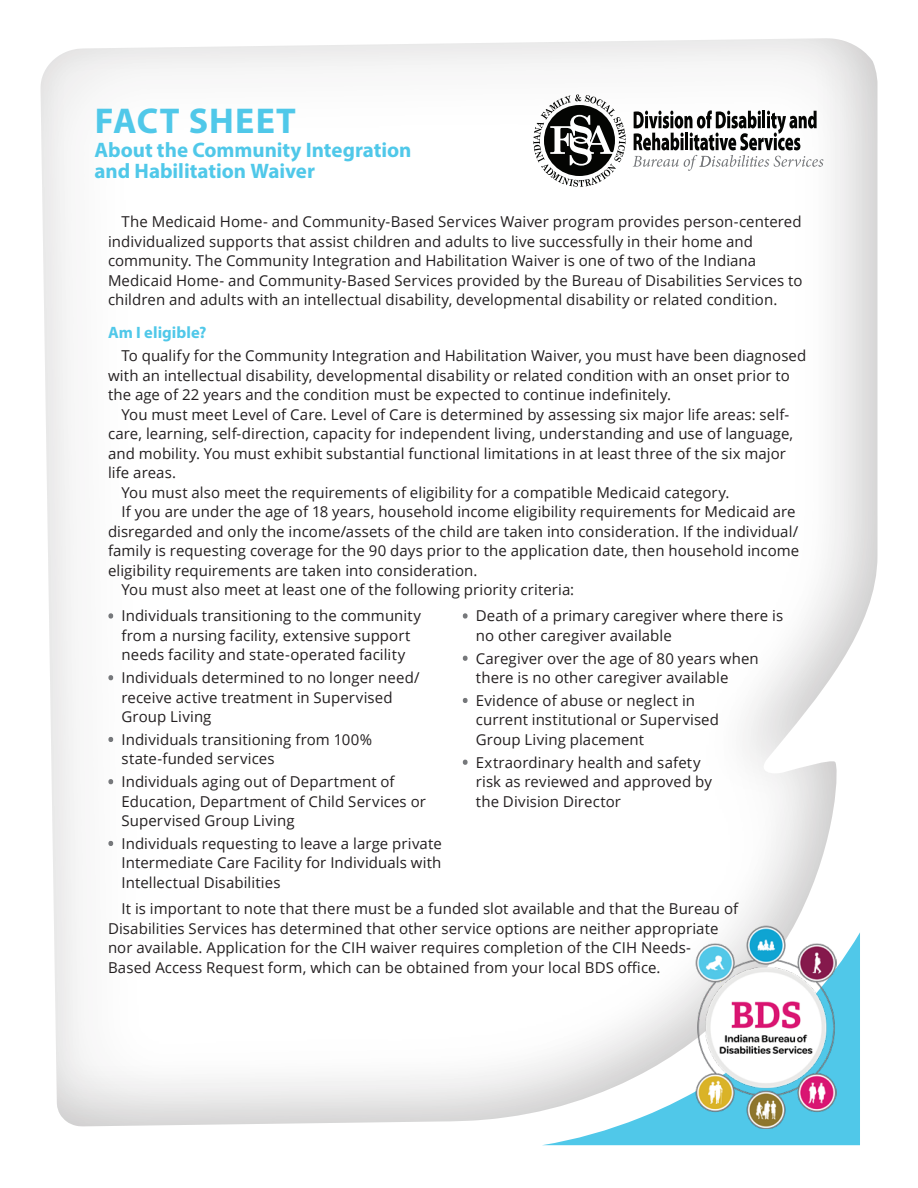
<style>
.page{position:relative;width:918px;height:1188px;background:#fff}
.page>*{position:absolute;margin:0;border:0;box-sizing:border-box;transform-origin:0 0}
.t1{font:700 36px "Myriad Pro";letter-spacing:.03em;color:#50c8e9}
.t2{font:700 21px/21px "Myriad Pro";letter-spacing:-.005em;color:#50c8e9}
.t3{font:700 16.5px "Myriad Pro";color:#50c8e9}
.t4{font:15px/19.5px "Open Sans";letter-spacing:.005em;color:#231f20}
.s1{color:#76787b}
</style>
<div class="page">
<div style="left:39px;top:37px;width:839px;height:1089px;background:#231f20;opacity:.15"></div>
<svg style="left:542px;top:932px;width:318px;height:213px"></svg>
<svg style="left:533px;top:94px;width:93px;height:93px"></svg>
<svg style="left:633px;top:110px;width:190px;height:61px"></svg>
<img style="left:695px;top:926px;width:141px;height:203px">
<h1 class="t1" style="left:95px;top:97px;width:202px">FACT SHEET</h1>
<h2 class="t2" style="left:94px;top:139px;width:319px">About the Community Integration and Habilitation Waiver</h2>
<p class="t4" style="left:108px;top:212px;width:696px;text-indent:14px">The Medicaid Home- and Community-Based Services Waiver program provides person-centered individualized supports that assist children and adults to live successfully in their home and community. The Community Integration and Habilitation Waiver is one of two of the Indiana Medicaid Home- and Community-Based Services provided by the Bureau of Disabilities Services to children and adults with an intellectual disability, developmental disability or related condition.</p>
<p class="t3" style="left:108px;top:322px;width:100px">Am I eligible?</p>
<p class="t4" style="left:108px;top:346px;width:700px;text-indent:14px">To qualify for the Community Integration and Habilitation Waiver, you must have been diagnosed with an intellectual disability, developmental disability or related condition with an onset prior to the age of 22 years and the condition must be expected to continue indefinitely.</p>
<p class="t4" style="left:122px;top:404px;width:669px">You must meet Level of Care. Level of Care is determined by assessing six major life areas: self-</p>
<p class="t4" style="left:108px;top:424px;width:687px">care, learning, self-direction, capacity for independent living, understanding and use of language,</p>
<p class="t4" style="left:108px;top:443px;width:680px">and mobility. You must exhibit substantial functional limitations in at least three of the six major</p>
<p class="t4" style="left:108px;top:463px;width:70px">life areas.</p>
<p class="t4" style="left:122px;top:482px;width:610px">You must also meet the requirements of eligibility for a compatible Medicaid category.</p>
<p class="t4" style="left:122px;top:502px;width:676px">If you are under the age of 18 years, household income eligibility requirements for Medicaid are</p>
<p class="t4" style="left:108px;top:521px;width:692px">disregarded and only the income/assets of the child are taken into consideration. If the individual/</p>
<p class="t4" style="left:108px;top:541px;width:693px">family is requesting coverage for the 90 days prior to the application date, then household income</p>
<p class="t4" style="left:108px;top:560px;width:371px">eligibility requirements are taken into consideration.</p>
<p class="t4" style="left:122px;top:580px;width:454px">You must also meet at least one of the following priority criteria:</p>
<p class="t4" style="left:108px;top:606px;width:315px"><span class="s1">•</span> Individuals transitioning to the community</p>
<p class="t4" style="left:462px;top:606px;width:322px"><span class="s1">•</span> Death of a primary caregiver where there is</p>
<p class="t4" style="left:122px;top:625px;width:291px">from a nursing facility, extensive support</p>
<p class="t4" style="left:476px;top:625px;width:197px">no other caregiver available</p>
<p class="t4" style="left:122px;top:645px;width:285px">needs facility and state-operated facility</p>
<p class="t4" style="left:462px;top:648px;width:298px"><span class="s1">•</span> Caregiver over the age of 80 years when</p>
<p class="t4" style="left:108px;top:668px;width:313px"><span class="s1">•</span> Individuals determined to no longer need/</p>
<p class="t4" style="left:476px;top:668px;width:254px">there is no other caregiver available</p>
<p class="t4" style="left:122px;top:687px;width:273px">receive active treatment in Supervised</p>
<p class="t4" style="left:462px;top:690px;width:234px"><span class="s1">•</span> Evidence of abuse or neglect in</p>
<p class="t4" style="left:122px;top:707px;width:92px">Group Living</p>
<p class="t4" style="left:476px;top:710px;width:245px">current institutional or Supervised</p>
<p class="t4" style="left:108px;top:729px;width:266px"><span class="s1">•</span> Individuals transitioning from 100%</p>
<p class="t4" style="left:476px;top:729px;width:170px">Group Living placement</p>
<p class="t4" style="left:122px;top:749px;width:155px">state-funded services</p>
<p class="t4" style="left:462px;top:752px;width:240px"><span class="s1">•</span> Extraordinary health and safety</p>
<p class="t4" style="left:108px;top:772px;width:288px"><span class="s1">•</span> Individuals aging out of Department of</p>
<p class="t4" style="left:476px;top:772px;width:238px">risk as reviewed and approved by</p>
<p class="t4" style="left:122px;top:791px;width:306px">Education, Department of Child Services or</p>
<p class="t4" style="left:476px;top:791px;width:147px">the Division Director</p>
<p class="t4" style="left:122px;top:811px;width:175px">Supervised Group Living</p>
<p class="t4" style="left:122px;top:833px;width:322px;text-align:justify;text-indent:-14px"><span class="s1">•</span> Individuals requesting to leave a large private Intermediate Care Facility for Individuals with Intellectual Disabilities</p>
<p class="t4" style="left:108px;top:899px;width:632px;text-indent:14px">It is important to note that there must be a funded slot available and that the Bureau of Disabilities Services has determined that other service options are neither appropriate nor available. Application for the CIH waiver requires completion of the CIH Needs-Based Access Request form, which can be obtained from your local BDS office.</p>
</div>
